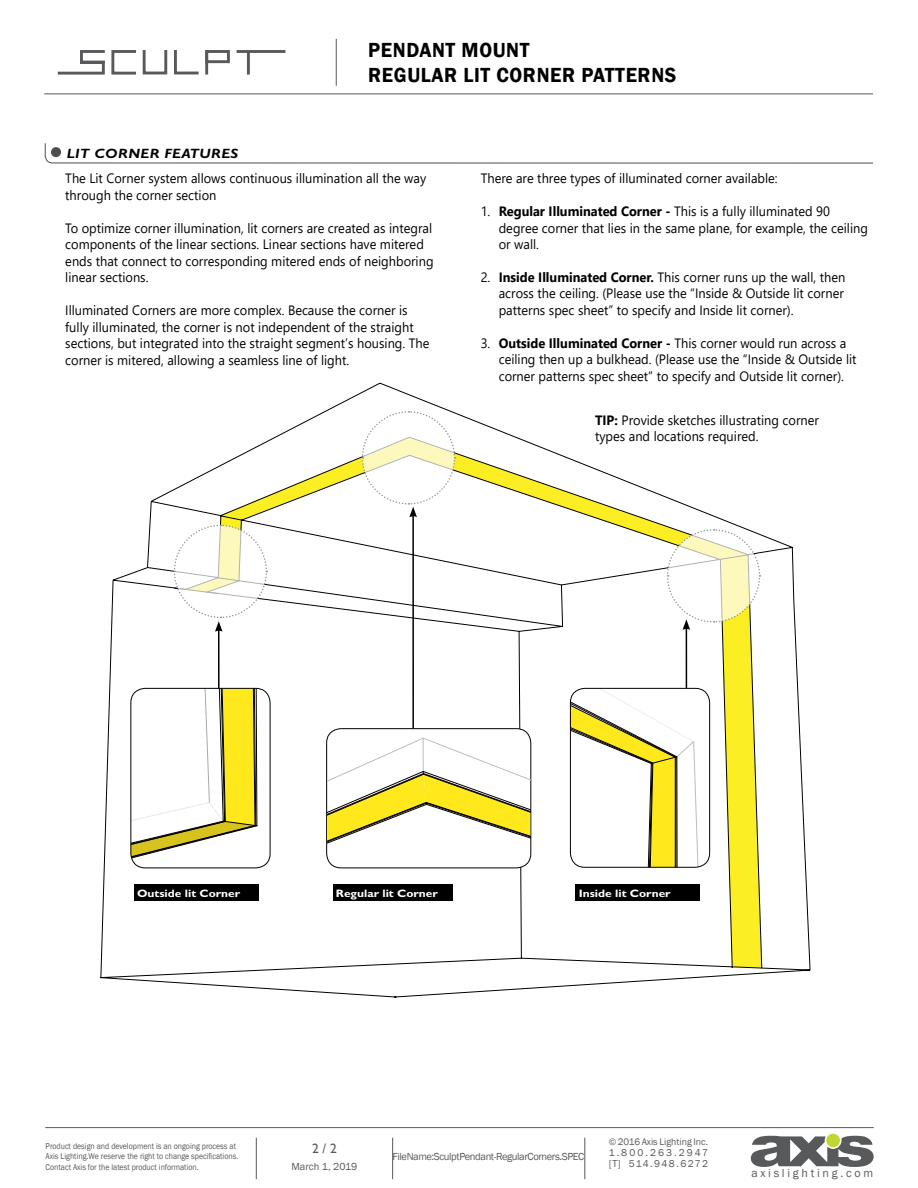
<style>
.page{position:relative;width:918px;height:1188px;background:#fff}
.page>*{position:absolute;margin:0;border:0;box-sizing:border-box;transform-origin:0 0}
.t1{font:600 21px/25.2px "Franklin Gothic";letter-spacing:.03em;color:#000;scale:.95 1}
.t2{font:13.5px/16.5px "Segoe UI";color:#000;scale:.95 1}
.t3{font:italic 700 13.5px "Gill Sans";letter-spacing:.03em;color:#000;scale:1.11 1}
.t4{font:13.5px "Gill Sans";color:#58595b}
.t5{font:12px "Franklin Gothic";letter-spacing:.225em;color:#58595b}
.t6{font:700 10.8px "Gill Sans";color:#fff;scale:1.11 1}
.t7{font:10.5px "Franklin Gothic";letter-spacing:-.035em;color:#58595b}
.t8{font:10.5px "Franklin Gothic";color:#58595b}
.t9{font:10.2px/11.2px "Franklin Gothic";letter-spacing:.14em;color:#58595b}
.t10{font:9.75px "Franklin Gothic";color:#58595b}
.t11{font:8.7px/10.5px "Franklin Gothic";color:#58595b;scale:.9 1}
.s1{font-weight:700}
</style>
<div class="page">
<hr style="left:44px;top:93px;width:829px;height:1px;background:#58595b">
<hr style="left:336px;top:39px;width:1px;height:47px;background:#58595b">
<hr style="left:45px;top:1127px;width:829px;height:1px;background:#58595b">
<hr style="left:585px;top:1138px;width:1px;height:41px;background:#58595b">
<hr style="left:392px;top:1138px;width:1px;height:41px;background:#58595b">
<hr style="left:256px;top:1138px;width:1px;height:41px;background:#58595b">
<svg style="left:751px;top:1136px;width:123px;height:31px"></svg>
<div style="left:827px;top:1134px;width:12px;height:13px;background:#bfd730;border-radius:50%"></div>
<div style="left:827px;top:1134px;width:12px;height:13px;border:1px solid #bfd730;border-radius:50%"></div>
<div style="left:143px;top:49px;width:24px;height:25px;border:3px solid #58595b"></div>
<div style="left:111px;top:50px;width:27px;height:25px;border:3px solid #58595b"></div>
<div style="left:80px;top:50px;width:26px;height:13px;border:3px solid #58595b"></div>
<svg style="left:57px;top:60px;width:49px;height:15px"></svg>
<svg style="left:174px;top:50px;width:25px;height:25px"></svg>
<hr style="left:247px;top:50px;width:3px;height:25px;background:#58595b">
<hr style="left:237px;top:50px;width:48px;height:3px;background:#58595b">
<hr style="left:205px;top:50px;width:3px;height:25px;background:#58595b">
<div style="left:205px;top:50px;width:25px;height:13px;border:3px solid #58595b"></div>
<svg style="left:45px;top:143px;width:828px;height:21px"></svg>
<div style="left:51px;top:147px;width:10px;height:10px;background:#4d4d4f;border-radius:50%"></div>
<svg style="left:100px;top:382px;width:711px;height:616px"></svg>
<div style="left:131px;top:688px;width:139px;height:180px;background:#fff;border-radius:14px"></div>
<svg style="left:131px;top:688px;width:126px;height:172px"></svg>
<div style="left:131px;top:688px;width:139px;height:180px;border:1px solid #000;border-radius:14px"></div>
<hr style="left:218px;top:629px;width:2px;height:59px;background:#000">
<hr style="left:412px;top:515px;width:2px;height:214px;background:#000">
<div style="left:327px;top:729px;width:204px;height:139px;background:#fff;border-radius:14px"></div>
<div style="left:326px;top:728px;width:205px;height:140px;border:1px solid #000;border-radius:14px"></div>
<svg style="left:361px;top:410px;width:95px;height:107px"></svg>
<svg style="left:173px;top:516px;width:95px;height:116px"></svg>
<svg style="left:570px;top:528px;width:191px;height:440px"></svg>
<svg style="left:327px;top:738px;width:203px;height:127px"></svg>
<div style="left:333px;top:885px;width:120px;height:16px;background:#000"></div>
<div style="left:134px;top:885px;width:124px;height:16px;background:#000"></div>
<div style="left:576px;top:885px;width:124px;height:16px;background:#000"></div>
<p class="t3" style="left:67px;top:145px;width:156px">LIT CORNER FEATURES</p>
<h1 class="t1" style="left:368px;top:37px;width:326px">PENDANT MOUNT<br>REGULAR LIT CORNER PATTERNS</h1>
<p class="t2" style="left:65px;top:169px;width:381px">The Lit Corner system allows continuous illumination all the way through the corner section</p>
<p class="t2" style="left:65px;top:218px;width:389px">To optimize corner illumination, lit corners are created as integral components of the linear sections. Linear sections have mitered ends that connect to corresponding mitered ends of neighboring linear sections.</p>
<p class="t2" style="left:65px;top:301px;width:385px">Illuminated Corners are more complex. Because the corner is fully illuminated, the corner is not independent of the straight sections, but integrated into the straight segment’s housing. The corner is mitered, allowing a seamless line of light.</p>
<p class="t2" style="left:481px;top:169px;width:314px">There are three types of illuminated corner available:</p>
<p class="t2" style="left:499px;top:202px;width:390px;text-indent:-18px">1. <span class="s1">Regular Illuminated Corner -</span> This is a fully illuminated 90 degree corner that lies in the same plane, for example, the ceiling or wall.</p>
<p class="t2" style="left:499px;top:268px;width:366px;text-align:justify;text-indent:-18px">2. <span class="s1">Inside Illuminated Corner.</span> This corner runs up the wall, then across the ceiling. (Please use the “Inside &amp; Outside lit corner patterns spec sheet” to specify and Inside lit corner).</p>
<p class="t2" style="left:499px;top:334px;width:378px;text-indent:-18px">3. <span class="s1">Outside Illuminated Corner -</span> This corner would run across a ceiling then up a bulkhead. (Please use the “Inside &amp; Outside lit corner patterns spec sheet” to specify and Outside lit corner).</p>
<p class="t2" style="left:595px;top:410px;width:237px"><span class="s1">TIP:</span> Provide sketches illustrating corner types and locations required.</p>
<p class="t6" style="left:137px;top:887px;width:94px">Outside lit Corner</p>
<p class="t6" style="left:336px;top:887px;width:93px">Regular lit Corner</p>
<p class="t6" style="left:579px;top:887px;width:84px">Inside lit Corner</p>
<p class="t11" style="left:46px;top:1141px;width:216px">Product design and development is an ongoing process at<br>Axis Lighting.We reserve the right to change specifications.<br>Contact Axis for the latest product information.</p>
<p class="t4" style="left:312px;top:1141px;width:26px">2 / 2</p>
<p class="t8" style="left:291px;top:1160px;width:67px">March 1, 2019</p>
<p class="t7" style="left:392px;top:1150px;width:193px">File Name:Sculpt Pendant- Regular Corners.SPEC</p>
<p class="t10" style="left:609px;top:1136px;width:101px">© 2016 Axis Lighting Inc.</p>
<p class="t9" style="left:609px;top:1147px;width:101px">1.800.263.2947 [T] 514.948.6272</p>
<p class="t5" style="left:751px;top:1165px;width:123px">axislighting.com</p>
</div>
